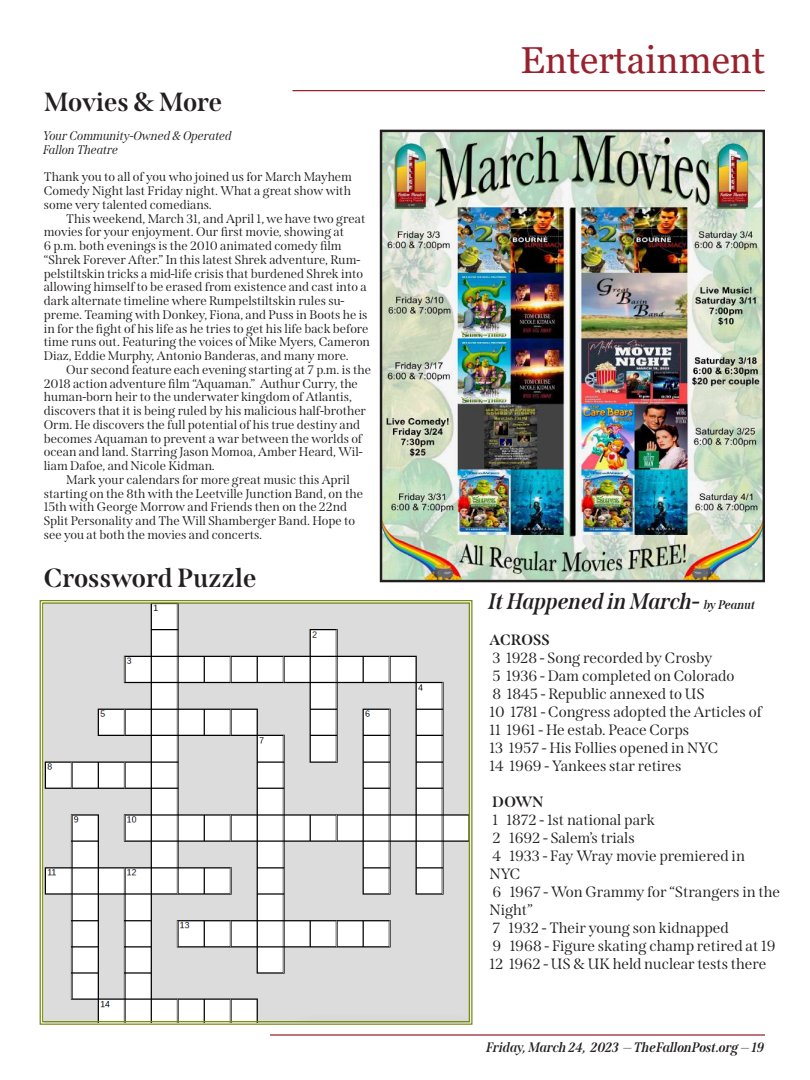
<style>
.page{position:relative;width:810px;height:1080px;background:#fff}
.page>*{position:absolute;margin:0;border:0;box-sizing:border-box;transform-origin:0 0}
.t1{font:37.5px "Georgia";color:#98222d}
.t2{font:700 26.25px "Span";letter-spacing:-.005em;color:#231f20}
.t3{font:italic 700 22.5px "Span";color:#231f20}
.t4{font:15px/18px "Span";color:#231f20}
.t5{font:700 15px "Span";color:#231f20}
.t6{font:italic 700 13.75px "Span";color:#231f20}
.t7{font:12.5px/13.8px "Span";color:#231f20;text-align:justify}
.t8{font:italic 12.5px/13.8px "Span";color:#231f20}
.s1{font-size:12.5px}
</style>
<div class="page">
<hr style="left:292px;top:90px;width:473px;height:1px;background:#98222d">
<hr style="left:270px;top:1034px;width:495px;height:2px;background:#98222d">
<img style="left:383px;top:133px;width:379px;height:446px">
<div style="left:380px;top:130px;width:385px;height:452px;border:2px solid #231f20"></div>
<svg style="left:39px;top:600px;width:434px;height:425px"></svg>
<h2 class="t2" style="left:44px;top:86px;width:180px">Movies &amp; More</h2>
<p class="t8" style="left:44px;top:129px;width:190px">Your Community-Owned &amp; Operated<br>Fallon Theatre</p>
<p class="t7" style="left:44px;top:170px;width:310px">Thank you to all of you who joined us for March Mayhem Comedy Night last Friday night. What a great show with some very talented comedians.</p>
<p class="t7" style="left:44px;top:212px;width:328px;text-align:left;text-indent:22px">This weekend, March 31, and April 1, we have two great movies for your enjoyment. Our first movie, showing at<br>6 p.m. both evenings is the 2010 animated comedy film “Shrek Forever After.” In this latest Shrek adventure, Rum&shy;pelstiltskin tricks a mid-life crisis that burdened Shrek into allowing himself to be erased from existence and cast into a dark alternate timeline where Rumpelstiltskin rules su&shy;preme. Teaming with Donkey, Fiona, and Puss in Boots he is in for the fight of his life as he tries to get his life back before time runs out. Featuring the voices of Mike Myers, Cameron Diaz, Eddie Murphy, Antonio Banderas, and many more.</p>
<p class="t7" style="left:66px;top:363px;width:306px">Our second feature each evening starting at 7 p.m. is the</p>
<p class="t7" style="left:44px;top:377px;width:316px">2018 action adventure film “Aquaman.” Authur Curry, the</p>
<p class="t7" style="left:44px;top:390px;width:310px">human-born heir to the underwater kingdom of Atlantis,</p>
<p class="t7" style="left:44px;top:404px;width:324px">discovers that it is being ruled by his malicious half-brother</p>
<p class="t7" style="left:44px;top:418px;width:318px">Orm. He discovers the full potential of his true destiny and</p>
<p class="t7" style="left:44px;top:432px;width:320px">becomes Aquaman to prevent a war between the worlds of</p>
<p class="t7" style="left:44px;top:445px;width:320px">ocean and land. Starring Jason Momoa, Amber Heard, Wil-</p>
<p class="t7" style="left:44px;top:459px;width:173px">liam Dafoe, and Nicole Kidman.</p>
<p class="t7" style="left:66px;top:473px;width:285px">Mark your calendars for more great music this April</p>
<p class="t7" style="left:44px;top:487px;width:321px">starting on the 8th with the Leetville Junction Band, on the</p>
<p class="t7" style="left:44px;top:500px;width:305px">15th with George Morrow and Friends then on the 22nd</p>
<p class="t7" style="left:44px;top:514px;width:313px">Split Personality and The Will Shamberger Band. Hope to</p>
<p class="t7" style="left:44px;top:528px;width:220px">see you at both the movies and concerts.</p>
<h2 class="t2" style="left:44px;top:563px;width:214px">Crossword Puzzle</h2>
<h1 class="t1" style="left:521px;top:38px;width:246px">Entertainment</h1>
<h3 class="t3" style="left:490px;top:588px;width:268px">It Happened in March- <span class="s1">by Peanut</span></h3>
<p class="t5" style="left:490px;top:631px;width:62px">ACROSS</p>
<p class="t4" style="left:490px;top:649px;width:274px">3 1928 - Song recorded by Crosby<br>5 1936 - Dam completed on Colorado<br>8 1845 - Republic annexed to US<br>10 1781 - Congress adopted the Articles of<br>11 1961 - He estab. Peace Corps<br>13 1957 - His Follies opened in NYC<br>14 1969 - Yankees star retires</p>
<p class="t5" style="left:492px;top:793px;width:53px">DOWN</p>
<p class="t4" style="left:490px;top:811px;width:292px">1 1872 - 1st national park<br>2 1692 - Salem’s trials<br>4 1933 - Fay Wray movie premiered in<br>NYC<br>6 1967 - Won Grammy for “Strangers in the<br>Night”<br>7 1932 - Their young son kidnapped<br>9 1968 - Figure skating champ retired at 19<br>12 1962 - US &amp; UK held nuclear tests there</p>
<p class="t6" style="left:487px;top:1039px;width:280px">Friday, March 24, 2023 — TheFallonPost.org — 19</p>
</div>
